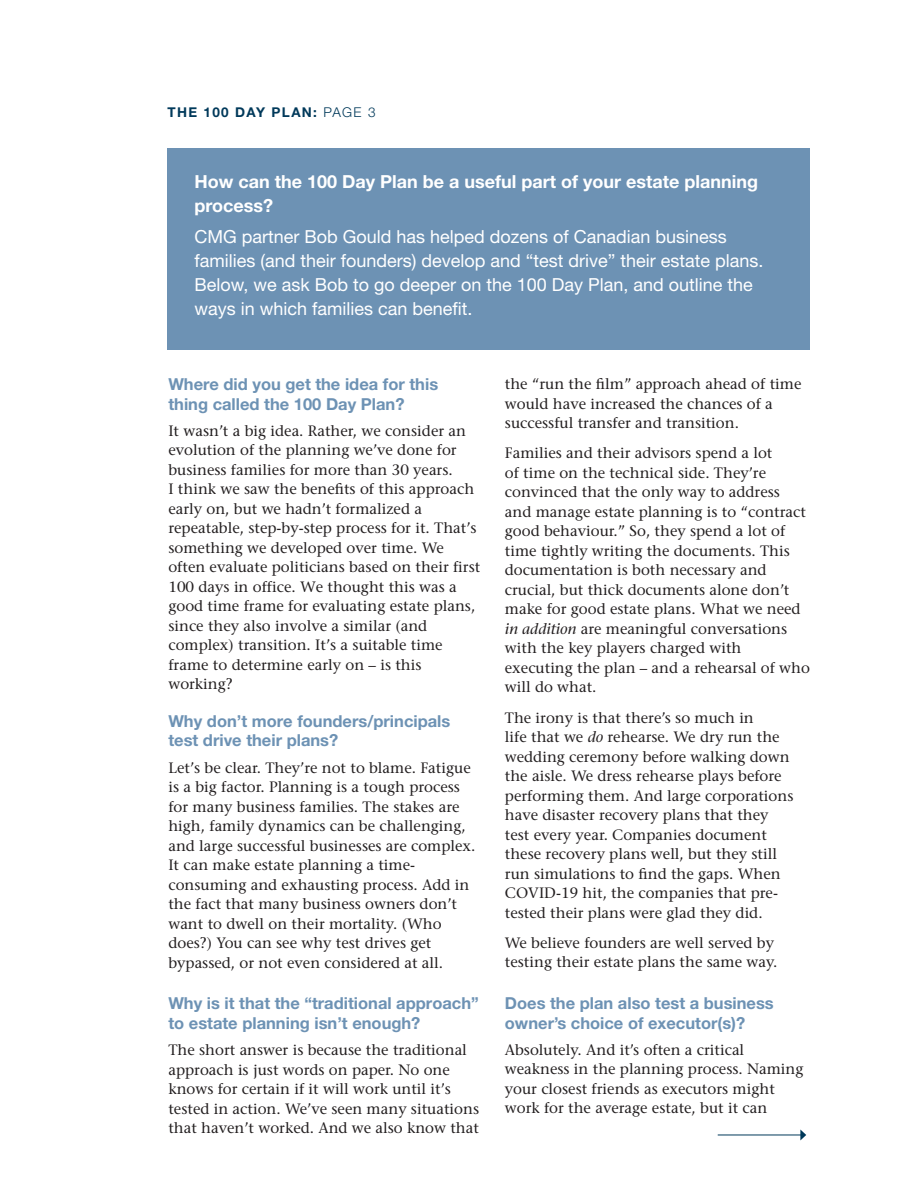
<style>
.page{position:relative;width:918px;height:1188px;background:#fff}
.page>*{position:absolute;margin:0;border:0;box-sizing:border-box;transform-origin:0 0}
.t1{font:18px/24px "Helvetica Neue LT Pro";color:#fff}
.t2{font:700 18px/24px "Helvetica Neue LT Pro";color:#fff}
.t3{font:700 16.5px/19.8px "Helvetica Neue LT Pro";color:#6d92b4}
.t4{font:500 15px/19.5px "Stone Serif Std";color:#231f20}
.t5{font:700 13.5px "Helvetica Neue LT Pro";letter-spacing:.1em;color:#00395a}
.s1{font-weight:300}
.s2{font-style:italic}
</style>
<div class="page">
<div style="left:167px;top:148px;width:643px;height:202px;background:#6d92b4"></div>
<hr style="left:718px;top:1135px;width:83px;height:1px;background:#00395a">
<svg style="left:800px;top:1129px;width:6px;height:11px"></svg>
<p class="t5" style="left:167px;top:104px;width:210px">THE 100 DAY PLAN: <span class="s1">PAGE 3</span></p>
<p class="t2" style="left:194px;top:170px;width:565px">How can the 100 Day Plan be a useful part of your estate planning process?</p>
<p class="t1" style="left:194px;top:224px;width:571px">CMG partner Bob Gould has helped dozens of Canadian business families (and their founders) develop and “test drive” their estate plans.<br>Below, we ask Bob to go deeper on the 100 Day Plan, and outline the ways in which families can benefit.</p>
<p class="t3" style="left:168px;top:374px;width:271px">Where did you get the idea for this thing called the 100 Day Plan?</p>
<p class="t4" style="left:168px;top:421px;width:313px">It wasn’t a big idea. Rather, we consider an evolution of the planning we’ve done for business families for more than 30 years.<br>I think we saw the benefits of this approach early on, but we hadn’t formalized a repeatable, step-by-step process for it. That’s something we developed over time. We often evaluate politicians based on their first 100 days in office. We thought this was a good time frame for evaluating estate plans, since they also involve a similar (and complex) transition. It’s a suitable time frame to determine early on – is this working?</p>
<p class="t3" style="left:168px;top:711px;width:283px">Why don’t more founders/principals test drive their plans?</p>
<p class="t4" style="left:168px;top:758px;width:309px">Let’s be clear. They’re not to blame. Fatigue is a big factor. Planning is a tough process for many business families. The stakes are high, family dynamics can be challenging, and large successful businesses are complex.<br>It can make estate planning a time&shy;consuming and exhausting process. Add in the fact that many business owners don’t want to dwell on their mortality. (Who does?) You can see why test drives get bypassed, or not even considered at all.</p>
<p class="t3" style="left:168px;top:993px;width:312px">Why is it that the “traditional approach” to estate planning isn’t enough?</p>
<p class="t4" style="left:168px;top:1040px;width:312px">The short answer is because the traditional approach is just words on paper. No one knows for certain if it will work until it’s tested in action. We’ve seen many situations that haven’t worked. And we also know that</p>
<p class="t4" style="left:505px;top:374px;width:298px">the “run the film” approach ahead of time would have increased the chances of a successful transfer and transition.</p>
<p class="t4" style="left:505px;top:443px;width:307px">Families and their advisors spend a lot<br>of time on the technical side. They’re convinced that the only way to address and manage estate planning is to “contract good behaviour.” So, they spend a lot of time tightly writing the documents. This documentation is both necessary and crucial, but thick documents alone don’t make for good estate plans. What we need <span class="s2">in addition</span> are meaningful conversations with the key players charged with executing the plan – and a rehearsal of who will do what.</p>
<p class="t4" style="left:505px;top:708px;width:290px">The irony is that there’s so much in<br>life that we <span class="s2">do</span> rehearse. We dry run the wedding ceremony before walking down the aisle. We dress rehearse plays before performing them. And large corporations have disaster recovery plans that they test every year. Companies document these recovery plans well, but they still run simulations to find the gaps. When COVID-19 hit, the companies that pre&shy;tested their plans were glad they did.</p>
<p class="t4" style="left:505px;top:933px;width:274px">We believe founders are well served by testing their estate plans the same way.</p>
<p class="t3" style="left:505px;top:993px;width:270px">Does the plan also test a business owner’s choice of executor(s)?</p>
<p class="t4" style="left:505px;top:1040px;width:300px">Absolutely. And it’s often a critical weakness in the planning process. Naming your closest friends as executors might work for the average estate, but it can</p>
</div>
